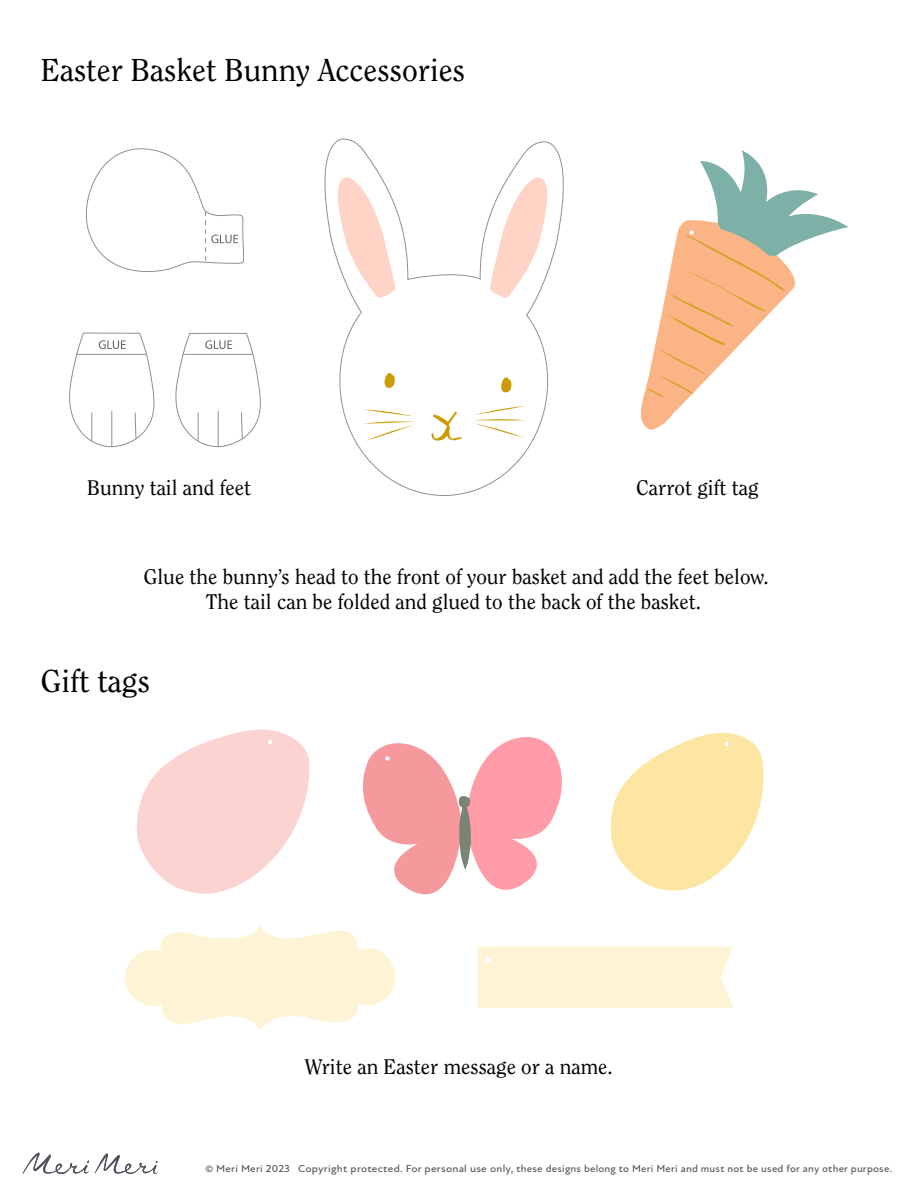
<style>
.page{position:relative;width:918px;height:1188px;background:#fff}
.page>*{position:absolute;margin:0;border:0;box-sizing:border-box;transform-origin:0 0}
.t1{font:31.5px "Clearface Std";color:#000001}
.t2{font:21px/25.2px "Clearface Std";color:#000001;text-align:center}
.t3{font:500 10.5px "New Atten";letter-spacing:.02em;color:#57585a;scale:1.04 1}
</style>
<div class="page">
<svg style="left:95px;top:1153px;width:63px;height:21px"></svg>
<svg style="left:23px;top:1153px;width:66px;height:21px"></svg>
<svg style="left:324px;top:138px;width:240px;height:358px"></svg>
<svg style="left:490px;top:175px;width:65px;height:123px"></svg>
<svg style="left:501px;top:377px;width:10px;height:15px"></svg>
<svg style="left:385px;top:373px;width:10px;height:15px"></svg>
<svg style="left:431px;top:412px;width:31px;height:29px"></svg>
<svg style="left:363px;top:409px;width:51px;height:32px"></svg>
<svg style="left:474px;top:406px;width:51px;height:32px"></svg>
<svg style="left:331px;top:175px;width:64px;height:123px"></svg>
<svg style="left:85px;top:148px;width:159px;height:124px"></svg>
<svg style="left:69px;top:332px;width:86px;height:115px"></svg>
<hr style="left:77px;top:354px;width:69px;height:1px;background:#8e9091">
<svg style="left:175px;top:333px;width:86px;height:114px"></svg>
<hr style="left:183px;top:354px;width:70px;height:1px;background:#8e9091">
<svg style="left:641px;top:150px;width:207px;height:280px"></svg>
<svg style="left:125px;top:729px;width:639px;height:301px"></svg>
<h1 class="t1" style="left:41px;top:52px;width:426px">Easter Basket Bunny Accessories</h1>
<p class="t2" style="left:87px;top:476px;width:165px">Bunny tail and feet</p>
<p class="t2" style="left:636px;top:476px;width:124px">Carrot gift tag</p>
<p class="t2" style="left:143px;top:564px;width:627px">Glue the bunny’s head to the front of your basket and add the feet below.<br>The tail can be folded and glued to the back of the basket.</p>
<h1 class="t1" style="left:41px;top:663px;width:111px">Gift tags</h1>
<p class="t2" style="left:305px;top:1054px;width:310px">Write an Easter message or a name.</p>
<p class="t3" style="left:205px;top:1163px;width:662px">© Meri Meri 2023 Copyright protected. For personal use only, these designs belong to Meri Meri and must not be used for any other purpose.</p>
</div>
